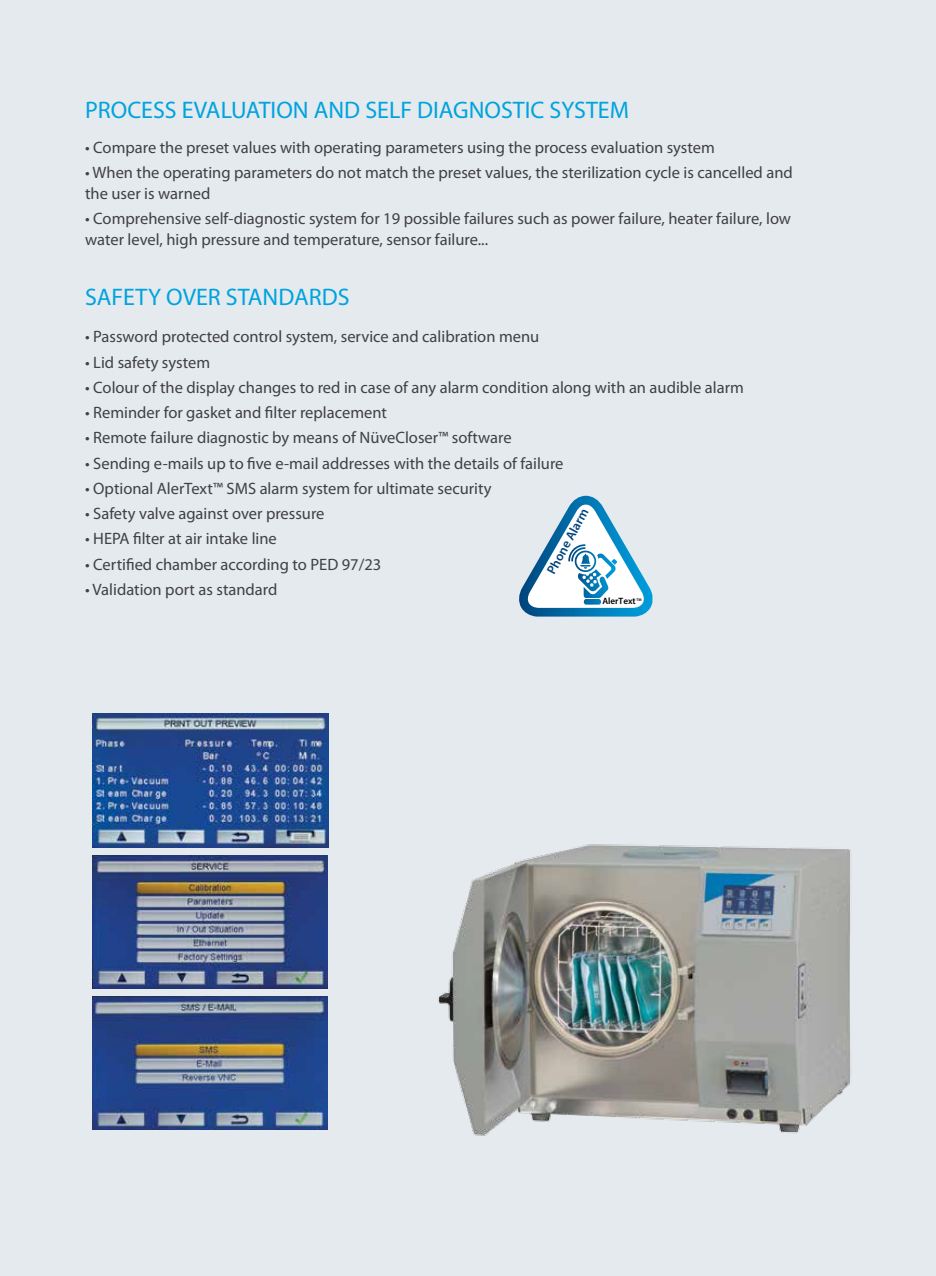
<style>
.page{position:relative;width:936px;height:1276px;background:#fff}
.page>*{position:absolute;margin:0;border:0;box-sizing:border-box;transform-origin:0 0}
.t1{font:24px "Myriad Pro";color:#00a3de}
.t2{font:16.5px/21px "Myriad Pro";color:#414042}
.t3{font:600 13.05px "Myriad Pro";color:#00447c}
.t4{font:600 9.15px "Myriad Pro";color:#000}
.t5{font:600 3.9px "Myriad Pro";color:#000}
</style>
<div class="page">
<div style="left:0;top:0;width:935px;height:1276px;background:#e4eaee"></div>
<hr style="left:935px;top:0;width:1px;height:1276px;background:#e4eaee">
<svg style="left:519px;top:496px;width:133px;height:120px"></svg>
<img style="left:438px;top:844px;width:413px;height:292px">
<img style="left:92px;top:713px;width:236px;height:134px">
<img style="left:92px;top:855px;width:235px;height:133px">
<img style="left:92px;top:996px;width:235px;height:133px">
<h1 class="t1" style="left:85px;top:95px;width:545px">PROCESS EVALUATION AND SELF DIAGNOSTIC SYSTEM</h1>
<p class="t2" style="left:85px;top:136px;width:631px">• Compare the preset values with operating parameters using the process evaluation system</p>
<p class="t2" style="left:85px;top:162px;width:709px">• When the operating parameters do not match the preset values, the sterilization cycle is cancelled and the user is warned</p>
<p class="t2" style="left:85px;top:208px;width:707px">• Comprehensive self-diagnostic system for 19 possible failures such as power failure, heater failure, low water level, high pressure and temperature, sensor failure...</p>
<h1 class="t1" style="left:85px;top:282px;width:266px">SAFETY OVER STANDARDS</h1>
<p class="t2" style="left:85px;top:326px;width:455px">• Password protected control system, service and calibration menu</p>
<p class="t2" style="left:85px;top:351px;width:126px">• Lid safety system</p>
<p class="t2" style="left:85px;top:376px;width:660px">• Colour of the display changes to red in case of any alarm condition along with an audible alarm</p>
<p class="t2" style="left:85px;top:402px;width:303px">• Reminder for gasket and filter replacement</p>
<p class="t2" style="left:85px;top:427px;width:428px">• Remote failure diagnostic by means of NüveCloser™ software</p>
<p class="t2" style="left:85px;top:452px;width:480px">• Sending e-mails up to five e-mail addresses with the details of failure</p>
<p class="t2" style="left:85px;top:477px;width:408px">• Optional AlerText™ SMS alarm system for ultimate security</p>
<p class="t2" style="left:85px;top:503px;width:241px">• Safety valve against over pressure</p>
<p class="t2" style="left:85px;top:528px;width:193px">• HEPA filter at air intake line</p>
<p class="t2" style="left:85px;top:553px;width:298px">• Certified chamber according to PED 97/23</p>
<p class="t2" style="left:85px;top:578px;width:194px">• Validation port as standard</p>
<p class="t3" style="left:543px;top:569px;width:74px;rotate:-61deg">Phone Alarm</p>
<p class="t4" style="left:602px;top:595px;width:35px">AlerText</p>
<p class="t5" style="left:636px;top:597px;width:7px">TM</p>
</div>
